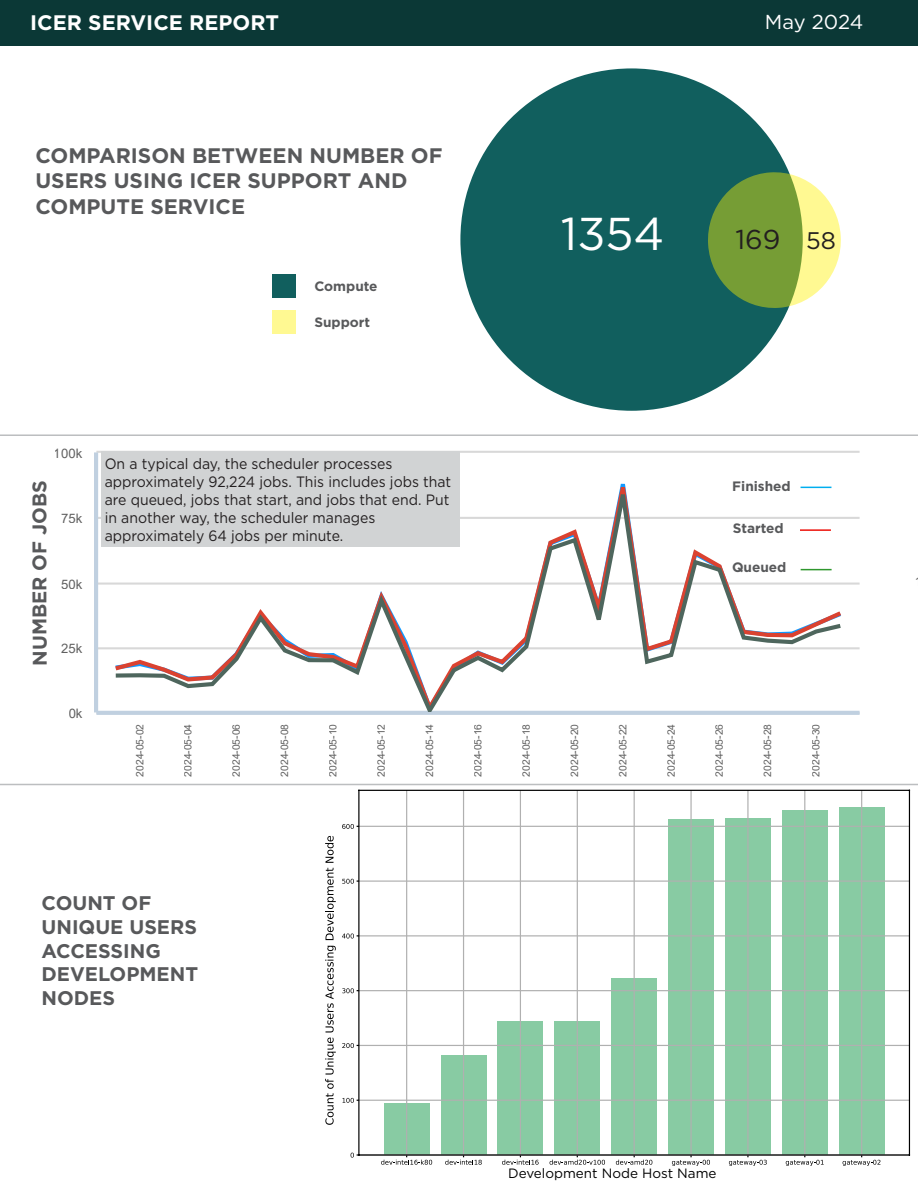
<style>
.page{position:relative;width:918px;height:1188px;background:#fff}
.page>*{position:absolute;margin:0;border:0;box-sizing:border-box;transform-origin:0 0}
.t1{font:46.05px "Gotham";color:#fff}
.t2{font:27.3px "Gotham";color:#231f20}
.t3{font:700 21px/25.2px "Gotham";color:#58595b}
.t4{font:700 21px "Gotham";color:#fff}
.t5{font:20.25px "Gotham";letter-spacing:-.01em;color:#fff}
.t6{font:700 19.8px/23.7px "Gotham";color:#58595b}
.t7{font:15px/18px "Gotham";color:#231f20;scale:.94 1}
.t8{font:700 13.65px "Gotham";color:#58595b}
.t9{font:13.5px "Gotham";color:#000}
.t10{font:13.35px "Arial";color:#606060}
.t11{font:13.05px "Arial";color:#606060}
.t12{font:10.35px "Arial";color:#606060}
.s1{font-size:24px}
</style>
<div class="page">
<hr style="left:0;top:784px;width:918px;height:1px;background:#bcbec0">
<div style="left:0;top:0;width:918px;height:45px;background:#0b3836"></div>
<div style="left:272px;top:275px;width:23px;height:23px;background:#115f5e"></div>
<div style="left:272px;top:310px;width:23px;height:23px;background:#fff992"></div>
<div style="left:460px;top:68px;width:343px;height:343px;background:#115f5e;border-radius:50%"></div>
<svg style="left:708px;top:172px;width:133px;height:136px"></svg>
<svg style="left:325px;top:1038px;width:11px;height:87px"></svg>
<svg style="left:325px;top:946px;width:11px;height:86px"></svg>
<svg style="left:325px;top:836px;width:11px;height:104px"></svg>
<hr style="left:0;top:434px;width:918px;height:2px;background:#bcbec0">
<div style="left:384px;top:1104px;width:45px;height:51px;background:#88cba3"></div>
<div style="left:441px;top:1055px;width:45px;height:100px;background:#88cba3"></div>
<div style="left:498px;top:1021px;width:45px;height:134px;background:#88cba3"></div>
<div style="left:555px;top:1021px;width:45px;height:134px;background:#88cba3"></div>
<div style="left:611px;top:978px;width:46px;height:177px;background:#88cba3"></div>
<div style="left:668px;top:820px;width:46px;height:335px;background:#88cba3"></div>
<div style="left:725px;top:818px;width:46px;height:337px;background:#88cba3"></div>
<div style="left:782px;top:811px;width:46px;height:344px;background:#88cba3"></div>
<div style="left:839px;top:808px;width:45px;height:347px;background:#88cba3"></div>
<hr style="left:406px;top:790px;width:1px;height:365px;background:#b0b0b0">
<svg style="left:381px;top:1156px;width:51px;height:9px"></svg>
<hr style="left:463px;top:790px;width:1px;height:365px;background:#b0b0b0">
<svg style="left:445px;top:1156px;width:37px;height:9px"></svg>
<hr style="left:520px;top:790px;width:1px;height:365px;background:#b0b0b0">
<svg style="left:502px;top:1156px;width:37px;height:9px"></svg>
<hr style="left:577px;top:790px;width:1px;height:365px;background:#b0b0b0">
<svg style="left:550px;top:1156px;width:55px;height:9px"></svg>
<hr style="left:634px;top:790px;width:1px;height:365px;background:#b0b0b0">
<svg style="left:616px;top:1156px;width:36px;height:9px"></svg>
<hr style="left:690px;top:790px;width:2px;height:365px;background:#b0b0b0">
<svg style="left:672px;top:1156px;width:38px;height:10px"></svg>
<hr style="left:747px;top:790px;width:2px;height:365px;background:#b0b0b0">
<svg style="left:729px;top:1156px;width:38px;height:10px"></svg>
<hr style="left:804px;top:790px;width:1px;height:365px;background:#b0b0b0">
<svg style="left:786px;top:1156px;width:38px;height:10px"></svg>
<hr style="left:861px;top:790px;width:1px;height:365px;background:#b0b0b0">
<svg style="left:843px;top:1156px;width:37px;height:10px"></svg>
<svg style="left:351px;top:1153px;width:8px;height:5px"></svg>
<hr style="left:359px;top:1100px;width:550px;height:1px;background:#b0b0b0">
<svg style="left:342px;top:1098px;width:16px;height:5px"></svg>
<hr style="left:359px;top:1045px;width:550px;height:1px;background:#b0b0b0">
<svg style="left:342px;top:1043px;width:16px;height:5px"></svg>
<hr style="left:359px;top:990px;width:550px;height:1px;background:#b0b0b0">
<svg style="left:342px;top:988px;width:16px;height:5px"></svg>
<hr style="left:359px;top:935px;width:550px;height:1px;background:#b0b0b0">
<svg style="left:342px;top:934px;width:16px;height:4px"></svg>
<hr style="left:359px;top:881px;width:550px;height:1px;background:#b0b0b0">
<svg style="left:342px;top:879px;width:16px;height:5px"></svg>
<hr style="left:359px;top:826px;width:550px;height:1px;background:#b0b0b0">
<svg style="left:342px;top:824px;width:16px;height:5px"></svg>
<hr style="left:359px;top:790px;width:550px;height:1px;background:#000">
<hr style="left:359px;top:1154px;width:550px;height:2px;background:#000">
<hr style="left:909px;top:790px;width:1px;height:365px;background:#000">
<hr style="left:358px;top:790px;width:1px;height:365px;background:#000">
<hr style="left:96px;top:647px;width:764px;height:2px;background:#d8d8d8">
<hr style="left:96px;top:583px;width:764px;height:2px;background:#d8d8d8">
<hr style="left:96px;top:517px;width:764px;height:2px;background:#d8d8d8">
<hr style="left:96px;top:451px;width:764px;height:2px;background:#d8d8d8">
<hr style="left:96px;top:711px;width:764px;height:4px;background:#c0d0e0">
<hr style="left:94px;top:452px;width:4px;height:260px;background:#c0d0e0">
<svg style="left:112px;top:483px;width:733px;height:229px"></svg>
<div style="left:101px;top:451px;width:359px;height:96px;background:#d1d3d4"></div>
<h3 class="t4" style="left:30px;top:9px;width:250px">ICER SERVICE REPORT</h3>
<h3 class="t5" style="left:765px;top:9px;width:100px">May 2024</h3>
<h3 class="t3" style="left:35px;top:143px;width:409px">COMPARISON BETWEEN NUMBER OF<br>USERS USING ICER SUPPORT AND<br>COMPUTE SERVICE</h3>
<p class="t8" style="left:314px;top:277px;width:65px">Compute</p>
<p class="t8" style="left:314px;top:313px;width:57px">Support</p>
<p class="t11" style="left:54px;top:445px;width:30px">100k</p>
<h3 class="t6" style="left:28px;top:666px;width:187px;rotate:-90deg">NUMBER OF JOBS</h3>
<p class="t11" style="left:61px;top:509px;width:23px">75k</p>
<p class="t11" style="left:61px;top:575px;width:23px">50k</p>
<p class="t11" style="left:61px;top:640px;width:23px">25k</p>
<p class="t11" style="left:68px;top:705px;width:15px">0k</p>
<p class="t7" style="left:105px;top:454px;width:370px">On a typical day, the scheduler processes approximately 92,224 jobs. This includes jobs that are queued, jobs that start, and jobs that end. Put in another way, the scheduler manages approximately 64 jobs per minute.</p>
<h1 class="t1" style="left:561px;top:204px;width:105px">1354</h1>
<h2 class="t2" style="left:736px;top:222px;width:102px">169 <span class="s1">58</span></h2>
<p class="t8" style="left:732px;top:478px;width:60px">Finished</p>
<p class="t8" style="left:733px;top:519px;width:53px">Started</p>
<p class="t8" style="left:732px;top:559px;width:56px">Queued</p>
<p class="t12" style="left:133px;top:777px;width:54px;rotate:-90deg">2024-05-02</p>
<p class="t12" style="left:181px;top:777px;width:54px;rotate:-90deg">2024-05-04</p>
<p class="t12" style="left:229px;top:777px;width:54px;rotate:-90deg">2024-05-06</p>
<p class="t12" style="left:277px;top:777px;width:54px;rotate:-90deg">2024-05-08</p>
<p class="t12" style="left:326px;top:777px;width:54px;rotate:-90deg">2024-05-10</p>
<p class="t12" style="left:374px;top:777px;width:54px;rotate:-90deg">2024-05-12</p>
<p class="t12" style="left:422px;top:777px;width:54px;rotate:-90deg">2024-05-14</p>
<p class="t12" style="left:471px;top:777px;width:54px;rotate:-90deg">2024-05-16</p>
<p class="t12" style="left:519px;top:777px;width:54px;rotate:-90deg">2024-05-18</p>
<p class="t12" style="left:567px;top:777px;width:54px;rotate:-90deg">2024-05-20</p>
<p class="t12" style="left:616px;top:777px;width:54px;rotate:-90deg">2024-05-22</p>
<p class="t12" style="left:664px;top:777px;width:54px;rotate:-90deg">2024-05-24</p>
<p class="t12" style="left:712px;top:777px;width:54px;rotate:-90deg">2024-05-26</p>
<p class="t12" style="left:760px;top:777px;width:54px;rotate:-90deg">2024-05-28</p>
<p class="t12" style="left:809px;top:777px;width:54px;rotate:-90deg">2024-05-30</p>
<h3 class="t6" style="left:42px;top:891px;width:158px">COUNT OF<br>UNIQUE USERS<br>ACCESSING<br>DEVELOPMENT<br>NODES</h3>
<p class="t10" style="left:914px;top:572px;width:9px">1</p>
<p class="t9" style="left:508px;top:1165px;width:210px">Development Node Host Name</p>
</div>
